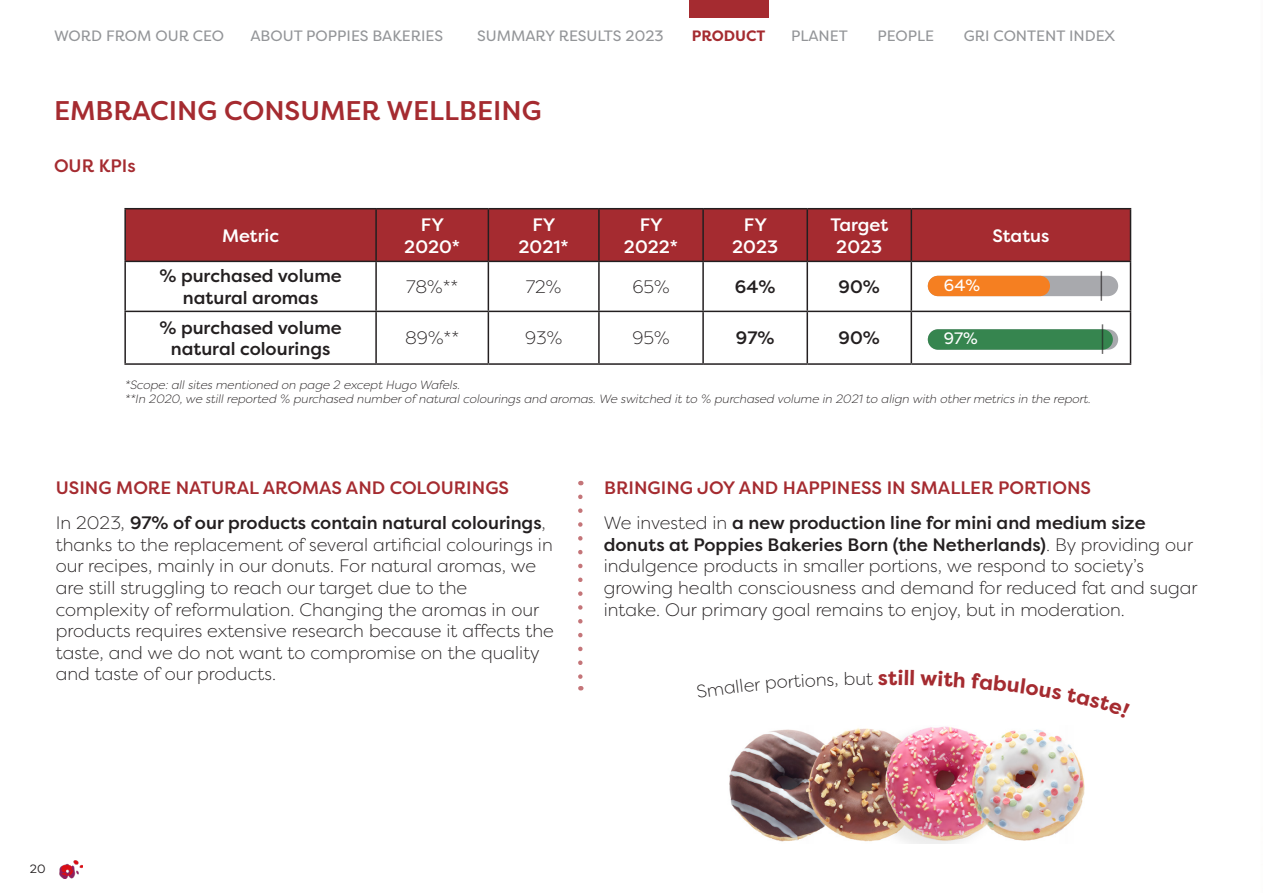
<style>
.page{position:relative;width:1263px;height:893px;background:#fff}
.page>*{position:absolute;margin:0;border:0;box-sizing:border-box;transform-origin:0 0}
.t1{font:500 27px "Filson Pro";color:#a52b30}
.t2{font:300 18px/21.6px "Filson Pro";color:#231f20}
.t3{font:500 18px "Filson Pro";color:#231f20}
.t4{font:500 18px "Filson Pro";color:#a52b30}
.t5{font:500 18px/21.6px "Filson Pro";color:#fff;text-align:center}
.t6{font:16.5px "Filson Pro";color:#fff}
.t7{font:15px "Filson Pro";color:#939598}
.t8{font:700 15px "Filson Pro";color:#a52b30}
.t9{font:italic 300 12px/14.4px "Filson Pro";color:#231f20}
.t10{font:12px "Filson Pro";color:#231f20}
.s1{font-weight:500}
.s2{font-weight:300}
.s3{font-weight:700;font-size:21px;color:#a52b30}
</style>
<div class="page">
<svg style="left:578px;top:497px;width:5px;height:193px"></svg>
<div style="left:689px;top:0;width:79px;height:17px;background:#a52b30"></div>
<img style="left:59px;top:860px;width:24px;height:18px">
<div style="left:928px;top:276px;width:190px;height:20px;background:#a8a9ad;border-radius:10px"></div>
<div style="left:928px;top:276px;width:122px;height:20px;background:#f57f21;border-radius:10px"></div>
<hr style="left:1100px;top:271px;width:2px;height:30px;background:#231f20">
<div style="left:126px;top:209px;width:1004px;height:52px;background:#a52b30"></div>
<hr style="left:124px;top:208px;width:252px;height:1px;background:#231f20">
<hr style="left:124px;top:209px;width:2px;height:52px;background:#231f20">
<hr style="left:376px;top:208px;width:112px;height:1px;background:#231f20">
<hr style="left:375px;top:209px;width:2px;height:52px;background:#231f20">
<hr style="left:488px;top:208px;width:111px;height:1px;background:#231f20">
<hr style="left:488px;top:209px;width:1px;height:52px;background:#231f20">
<hr style="left:599px;top:208px;width:104px;height:1px;background:#231f20">
<hr style="left:598px;top:209px;width:2px;height:52px;background:#231f20">
<hr style="left:703px;top:208px;width:104px;height:1px;background:#231f20">
<hr style="left:702px;top:209px;width:2px;height:52px;background:#231f20">
<hr style="left:807px;top:208px;width:104px;height:1px;background:#231f20">
<hr style="left:806px;top:209px;width:2px;height:52px;background:#231f20">
<hr style="left:911px;top:208px;width:220px;height:1px;background:#231f20">
<hr style="left:910px;top:209px;width:2px;height:52px;background:#231f20">
<hr style="left:1130px;top:209px;width:1px;height:52px;background:#231f20">
<hr style="left:124px;top:261px;width:252px;height:1px;background:#231f20">
<hr style="left:124px;top:262px;width:2px;height:49px;background:#231f20">
<hr style="left:376px;top:261px;width:112px;height:1px;background:#231f20">
<hr style="left:375px;top:262px;width:2px;height:49px;background:#231f20">
<hr style="left:488px;top:261px;width:111px;height:1px;background:#231f20">
<hr style="left:488px;top:262px;width:1px;height:49px;background:#231f20">
<hr style="left:599px;top:261px;width:104px;height:1px;background:#231f20">
<hr style="left:598px;top:262px;width:2px;height:49px;background:#231f20">
<hr style="left:703px;top:261px;width:104px;height:1px;background:#231f20">
<hr style="left:702px;top:262px;width:2px;height:49px;background:#231f20">
<hr style="left:807px;top:261px;width:104px;height:1px;background:#231f20">
<hr style="left:806px;top:262px;width:2px;height:49px;background:#231f20">
<hr style="left:911px;top:261px;width:220px;height:1px;background:#231f20">
<hr style="left:910px;top:262px;width:2px;height:49px;background:#231f20">
<hr style="left:1130px;top:262px;width:1px;height:49px;background:#231f20">
<hr style="left:124px;top:311px;width:252px;height:1px;background:#231f20">
<hr style="left:124px;top:312px;width:2px;height:51px;background:#231f20">
<hr style="left:376px;top:311px;width:112px;height:1px;background:#231f20">
<hr style="left:375px;top:312px;width:2px;height:51px;background:#231f20">
<hr style="left:488px;top:311px;width:111px;height:1px;background:#231f20">
<hr style="left:488px;top:312px;width:1px;height:51px;background:#231f20">
<hr style="left:599px;top:311px;width:104px;height:1px;background:#231f20">
<hr style="left:598px;top:312px;width:2px;height:51px;background:#231f20">
<hr style="left:703px;top:311px;width:104px;height:1px;background:#231f20">
<hr style="left:702px;top:312px;width:2px;height:51px;background:#231f20">
<hr style="left:807px;top:311px;width:104px;height:1px;background:#231f20">
<hr style="left:806px;top:312px;width:2px;height:51px;background:#231f20">
<hr style="left:911px;top:311px;width:220px;height:1px;background:#231f20">
<hr style="left:910px;top:312px;width:2px;height:51px;background:#231f20">
<hr style="left:1130px;top:312px;width:1px;height:51px;background:#231f20">
<hr style="left:124px;top:363px;width:252px;height:2px;background:#231f20">
<hr style="left:376px;top:363px;width:112px;height:2px;background:#231f20">
<hr style="left:488px;top:363px;width:111px;height:2px;background:#231f20">
<hr style="left:599px;top:363px;width:104px;height:2px;background:#231f20">
<hr style="left:703px;top:363px;width:104px;height:2px;background:#231f20">
<hr style="left:807px;top:363px;width:104px;height:2px;background:#231f20">
<hr style="left:911px;top:363px;width:220px;height:2px;background:#231f20">
<div style="left:928px;top:329px;width:190px;height:21px;background:#a8a9ad;border-radius:10px"></div>
<div style="left:928px;top:329px;width:185px;height:21px;background:#36854f;border-radius:10px"></div>
<hr style="left:1102px;top:324px;width:1px;height:30px;background:#231f20">
<img style="left:729px;top:726px;width:356px;height:118px">
<p class="t7" style="left:54px;top:26px;width:172px">WORD FROM OUR CEO</p>
<p class="t7" style="left:250px;top:26px;width:194px">ABOUT POPPIES BAKERIES</p>
<p class="t7" style="left:477px;top:26px;width:188px">SUMMARY RESULTS 2023</p>
<p class="t8" style="left:692px;top:26px;width:75px">PRODUCT</p>
<p class="t7" style="left:791px;top:26px;width:58px">PLANET</p>
<p class="t7" style="left:877px;top:26px;width:58px">PEOPLE</p>
<p class="t7" style="left:964px;top:26px;width:153px">GRI CONTENT INDEX</p>
<p class="t1" style="left:54px;top:92px;width:489px">EMBRACING CONSUMER WELLBEING</p>
<p class="t4" style="left:54px;top:153px;width:83px">OUR KPIs</p>
<p class="t5" style="left:222px;top:224px;width:58px">Metric</p>
<p class="t3" style="left:159px;top:264px;width:184px">% purchased volume</p>
<p class="t3" style="left:183px;top:285px;width:137px">natural aromas</p>
<p class="t3" style="left:159px;top:315px;width:184px">% purchased volume</p>
<p class="t3" style="left:171px;top:336px;width:161px">natural colourings</p>
<p class="t5" style="left:421px;top:214px;width:25px">FY</p>
<p class="t5" style="left:404px;top:235px;width:57px">2020*</p>
<p class="t5" style="left:532px;top:214px;width:25px">FY</p>
<p class="t5" style="left:519px;top:235px;width:52px">2021*</p>
<p class="t5" style="left:640px;top:214px;width:25px">FY</p>
<p class="t5" style="left:624px;top:235px;width:56px">2022*</p>
<p class="t5" style="left:744px;top:214px;width:25px">FY</p>
<p class="t5" style="left:732px;top:235px;width:47px">2023</p>
<p class="t5" style="left:830px;top:214px;width:59px">Target<br>2023</p>
<p class="t5" style="left:992px;top:224px;width:59px">Status</p>
<p class="t2" style="left:406px;top:276px;width:54px">78%**</p>
<p class="t2" style="left:526px;top:276px;width:37px">72%</p>
<p class="t2" style="left:632px;top:276px;width:39px">65%</p>
<p class="t3" style="left:735px;top:274px;width:42px">64%</p>
<p class="t3" style="left:839px;top:274px;width:43px">90%</p>
<p class="t6" style="left:944px;top:274px;width:38px">64%</p>
<p class="t2" style="left:405px;top:327px;width:56px">89%**</p>
<p class="t2" style="left:525px;top:327px;width:39px">93%</p>
<p class="t2" style="left:632px;top:327px;width:39px">95%</p>
<p class="t3" style="left:736px;top:326px;width:40px">97%</p>
<p class="t3" style="left:839px;top:326px;width:43px">90%</p>
<p class="t6" style="left:944px;top:328px;width:35px">97%</p>
<p class="t9" style="left:124px;top:377px;width:968px">*Scope: all sites mentioned on page 2 except Hugo Wafels.<br>**In 2020, we still reported % purchased number of natural colourings and aromas. We switched it to % purchased volume in 2021 to align with other metrics in the report.</p>
<p class="t4" style="left:56px;top:476px;width:455px">USING MORE NATURAL AROMAS AND COLOURINGS</p>
<p class="t2" style="left:56px;top:512px;width:498px">In 2023, <span class="s1">97% of our products contain natural colourings</span>, thanks to the replacement of several artificial colourings in our recipes, mainly in our donuts. For natural aromas, we are still struggling to reach our target due to the</p>
<p class="t2" style="left:56px;top:598px;width:499px">complexity of reformulation. Changing the aromas in our products requires extensive research because it affects the taste, and we do not want to compromise on the quality and taste of our products.</p>
<p class="t4" style="left:604px;top:476px;width:488px">BRINGING JOY AND HAPPINESS IN SMALLER PORTIONS</p>
<p class="t3" style="left:604px;top:510px;width:543px"><span class="s2">We invested in</span> a new production line for mini and medium size</p>
<p class="t2" style="left:604px;top:533px;width:591px"><span class="s1">donuts at Poppies Bakeries Born (the Netherlands)</span>. By providing our indulgence products in smaller portions, we respond to society’s</p>
<p class="t2" style="left:604px;top:576px;width:595px">growing health consciousness and demand for reduced fat and sugar intake. Our primary goal remains to enjoy, but in moderation.</p>
<p class="t2" style="left:866px;top:667px;width:23px">t <span class="s3">s</span></p>
<p class="t10" style="left:30px;top:861px;width:17px">20</p>
</div>
